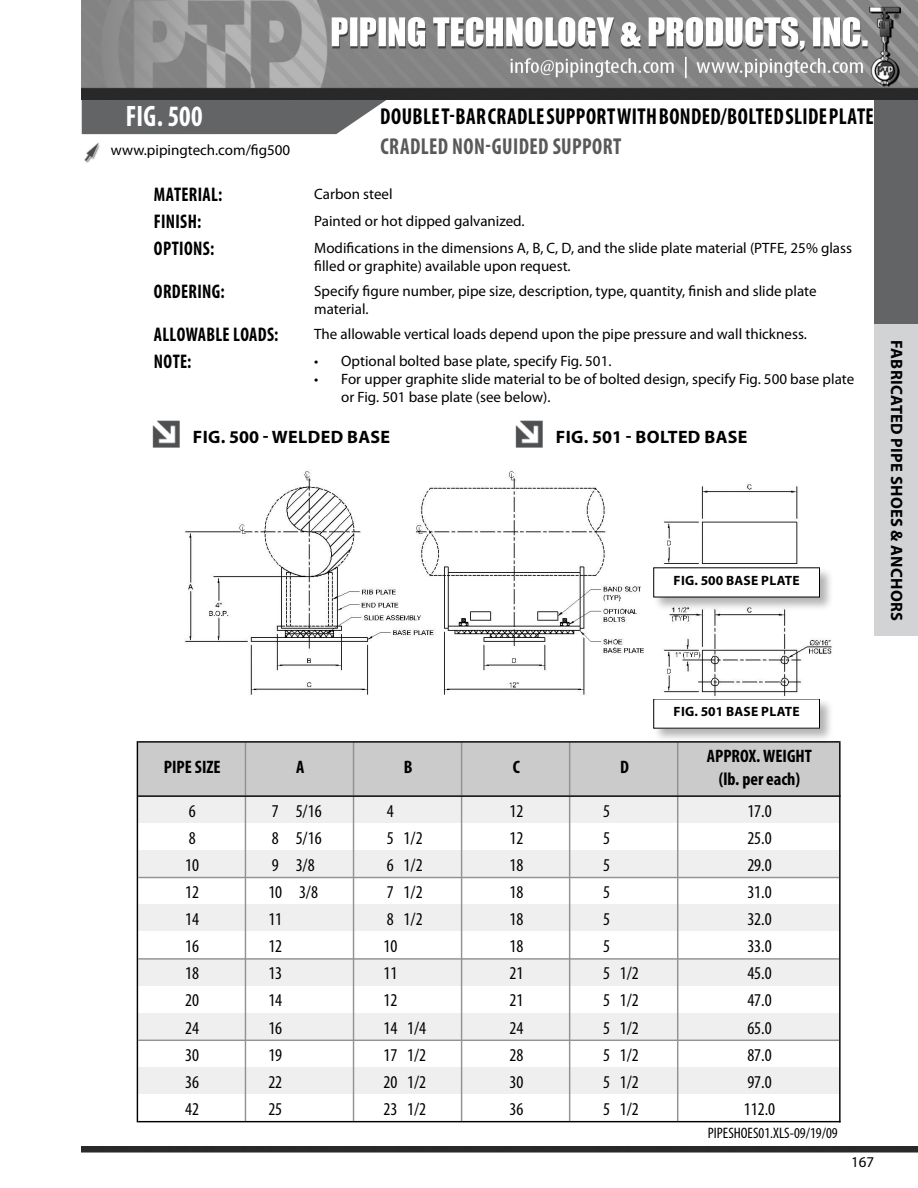
<style>
.page{position:relative;width:918px;height:1188px;background:#fff}
.page>*{position:absolute;margin:0;border:0;box-sizing:border-box;transform-origin:0 0}
.t1{font:700 condensed 29.7px "Myriad Pro";letter-spacing:.01em;color:#fff;scale:.91 1}
.t2{font:700 condensed 23.1px "Myriad Pro";letter-spacing:.02em;color:#000;scale:.91 1}
.t3{font:700 condensed 23.1px "Myriad Pro";letter-spacing:.02em;color:#58595b;scale:.91 1}
.t4{font:700 condensed 19.8px "Myriad Pro";letter-spacing:.02em;color:#000;scale:.91 1}
.t5{font:condensed 18.15px "Myriad Pro";color:#000}
.t6{font:700 condensed 18.15px/22.5px "Myriad Pro";color:#000;text-align:center}
.t7{font:700 18px "Myriad Pro";letter-spacing:.02em;color:#000}
.t8{font:700 16.5px "Myriad Pro";letter-spacing:.02em;color:#000}
.t9{font:condensed 15.15px "Myriad Pro";color:#000}
.t10{font:15px/18px "Myriad Pro";color:#000}
.t11{font:700 13.5px "Myriad Pro";letter-spacing:.02em;color:#000}
</style>
<div class="page">
<img style="left:81px;top:1146px;width:837px;height:7px">
<svg style="left:82px;top:100px;width:304px;height:34px;background:#6f7072"></svg>
<div style="left:874px;top:90px;width:44px;height:242px;background:#636466"></div>
<div style="left:874px;top:325px;width:44px;height:311px;background:#d1d3d4"></div>
<img style="left:82px;top:0;width:836px;height:100px">
<img style="left:84px;top:143px;width:16px;height:20px">
<div style="left:137px;top:742px;width:703px;height:54px;background:#cbcbcb"></div>
<div style="left:137px;top:796px;width:703px;height:27px;background:#efefef"></div>
<div style="left:137px;top:850px;width:703px;height:28px;background:#efefef"></div>
<div style="left:137px;top:905px;width:703px;height:27px;background:#efefef"></div>
<div style="left:137px;top:959px;width:703px;height:27px;background:#efefef"></div>
<div style="left:137px;top:1013px;width:703px;height:27px;background:#efefef"></div>
<div style="left:137px;top:1067px;width:703px;height:28px;background:#efefef"></div>
<hr style="left:245px;top:743px;width:1px;height:52px;background:#929292">
<hr style="left:353px;top:743px;width:1px;height:52px;background:#929292">
<hr style="left:461px;top:743px;width:1px;height:52px;background:#929292">
<hr style="left:569px;top:743px;width:1px;height:52px;background:#929292">
<hr style="left:677px;top:743px;width:1px;height:52px;background:#929292">
<hr style="left:137px;top:741px;width:1px;height:381px;background:#000">
<hr style="left:245px;top:797px;width:1px;height:324px;background:#929292">
<hr style="left:353px;top:797px;width:1px;height:324px;background:#929292">
<hr style="left:461px;top:797px;width:1px;height:324px;background:#929292">
<hr style="left:569px;top:797px;width:1px;height:324px;background:#929292">
<hr style="left:677px;top:797px;width:1px;height:324px;background:#929292">
<hr style="left:839px;top:743px;width:2px;height:379px;background:#000">
<hr style="left:138px;top:741px;width:703px;height:2px;background:#000">
<hr style="left:138px;top:795px;width:703px;height:2px;background:#000">
<hr style="left:138px;top:877px;width:701px;height:1px;background:#929292">
<hr style="left:138px;top:958px;width:701px;height:2px;background:#929292">
<hr style="left:138px;top:1040px;width:701px;height:1px;background:#929292">
<hr style="left:138px;top:1121px;width:703px;height:1px;background:#000">
<img style="left:152px;top:420px;width:28px;height:28px">
<img style="left:515px;top:420px;width:28px;height:28px">
<div style="left:653px;top:698px;width:181px;height:45px;background:#000;opacity:.3"></div>
<div style="left:654px;top:699px;width:165px;height:29px;background:#fff"></div>
<img style="left:185px;top:470px;width:647px;height:226px">
<div style="left:653px;top:567px;width:181px;height:45px;background:#000;opacity:.3"></div>
<div style="left:654px;top:568px;width:165px;height:29px;background:#fff"></div>
<h1 class="t1" style="left:126px;top:97px;width:86px">FIG. 500</h1>
<p class="t10" style="left:111px;top:141px;width:181px">www.pipingtech.com/fig500</p>
<h2 class="t2" style="left:380px;top:102px;width:544px">DOUBLE T-BAR CRADLE SUPPORT WITH BONDED/BOLTED SLIDE PLATE</h2>
<h2 class="t3" style="left:381px;top:132px;width:266px">CRADLED NON-GUIDED SUPPORT</h2>
<h3 class="t4" style="left:154px;top:182px;width:77px">MATERIAL:</h3>
<p class="t10" style="left:314px;top:185px;width:80px">Carbon steel</p>
<h3 class="t4" style="left:154px;top:209px;width:54px">FINISH:</h3>
<p class="t10" style="left:314px;top:212px;width:212px">Painted or hot dipped galvanized.</p>
<h3 class="t4" style="left:154px;top:236px;width:68px">OPTIONS:</h3>
<p class="t10" style="left:314px;top:239px;width:539px">Modifications in the dimensions A, B, C, D, and the slide plate material (PTFE, 25% glass filled or graphite) available upon request.</p>
<h3 class="t4" style="left:154px;top:279px;width:79px">ORDERING:</h3>
<p class="t10" style="left:314px;top:282px;width:504px">Specify figure number, pipe size, description, type, quantity, finish and slide plate material.</p>
<h3 class="t4" style="left:154px;top:322px;width:138px">ALLOWABLE LOADS:</h3>
<p class="t10" style="left:314px;top:324px;width:494px">The allowable vertical loads depend upon the pipe pressure and wall thickness.</p>
<h3 class="t4" style="left:154px;top:349px;width:43px">NOTE:</h3>
<p class="t10" style="left:314px;top:351px;width:299px">• Optional bolted base plate, specify Fig. 501.</p>
<p class="t10" style="left:341px;top:369px;width:515px;text-indent:-27px">• For upper graphite slide material to be of bolted design, specify Fig. 500 base plate or Fig. 501 base plate (see below).</p>
<p class="t7" style="left:193px;top:425px;width:199px">FIG. 500 - WELDED BASE</p>
<p class="t7" style="left:556px;top:425px;width:193px">FIG. 501 - BOLTED BASE</p>
<p class="t11" style="left:674px;top:572px;width:127px">FIG. 500 BASE PLATE</p>
<p class="t8" style="left:908px;top:340px;width:282px;rotate:90deg">FABRICATED PIPE SHOES &amp; ANCHORS</p>
<p class="t11" style="left:674px;top:703px;width:127px">FIG. 501 BASE PLATE</p>
<p class="t6" style="left:164px;top:756px;width:58px">PIPE SIZE</p>
<p class="t6" style="left:296px;top:756px;width:10px">A</p>
<p class="t6" style="left:404px;top:756px;width:10px">B</p>
<p class="t6" style="left:513px;top:756px;width:9px">C</p>
<p class="t6" style="left:620px;top:756px;width:10px">D</p>
<p class="t6" style="left:707px;top:745px;width:107px">APPROX. WEIGHT (lb. per each)</p>
<p class="t5" style="left:189px;top:800px;width:8px">6</p>
<p class="t5" style="left:272px;top:800px;width:51px">7 5/16</p>
<p class="t5" style="left:387px;top:800px;width:8px">4</p>
<p class="t5" style="left:509px;top:800px;width:15px">12</p>
<p class="t5" style="left:603px;top:800px;width:8px">5</p>
<p class="t5" style="left:747px;top:800px;width:26px">17.0</p>
<p class="t5" style="left:189px;top:827px;width:8px">8</p>
<p class="t5" style="left:272px;top:827px;width:51px">8 5/16</p>
<p class="t5" style="left:387px;top:827px;width:37px">5 1/2</p>
<p class="t5" style="left:509px;top:827px;width:15px">12</p>
<p class="t5" style="left:603px;top:827px;width:8px">5</p>
<p class="t5" style="left:747px;top:827px;width:26px">25.0</p>
<p class="t5" style="left:185px;top:854px;width:15px">10</p>
<p class="t5" style="left:272px;top:854px;width:44px">9 3/8</p>
<p class="t5" style="left:387px;top:854px;width:37px">6 1/2</p>
<p class="t5" style="left:509px;top:854px;width:15px">18</p>
<p class="t5" style="left:603px;top:854px;width:8px">5</p>
<p class="t5" style="left:747px;top:854px;width:26px">29.0</p>
<p class="t5" style="left:185px;top:881px;width:15px">12</p>
<p class="t5" style="left:268px;top:881px;width:51px">10 3/8</p>
<p class="t5" style="left:387px;top:881px;width:37px">7 1/2</p>
<p class="t5" style="left:509px;top:881px;width:15px">18</p>
<p class="t5" style="left:603px;top:881px;width:8px">5</p>
<p class="t5" style="left:747px;top:881px;width:26px">31.0</p>
<p class="t5" style="left:185px;top:908px;width:15px">14</p>
<p class="t5" style="left:268px;top:908px;width:15px">11</p>
<p class="t5" style="left:387px;top:908px;width:37px">8 1/2</p>
<p class="t5" style="left:509px;top:908px;width:15px">18</p>
<p class="t5" style="left:603px;top:908px;width:8px">5</p>
<p class="t5" style="left:747px;top:908px;width:26px">32.0</p>
<p class="t5" style="left:185px;top:935px;width:15px">16</p>
<p class="t5" style="left:268px;top:935px;width:15px">12</p>
<p class="t5" style="left:383px;top:935px;width:15px">10</p>
<p class="t5" style="left:509px;top:935px;width:15px">18</p>
<p class="t5" style="left:603px;top:935px;width:8px">5</p>
<p class="t5" style="left:747px;top:935px;width:26px">33.0</p>
<p class="t5" style="left:185px;top:962px;width:15px">18</p>
<p class="t5" style="left:268px;top:962px;width:15px">13</p>
<p class="t5" style="left:383px;top:962px;width:15px">11</p>
<p class="t5" style="left:509px;top:962px;width:15px">21</p>
<p class="t5" style="left:603px;top:962px;width:37px">5 1/2</p>
<p class="t5" style="left:747px;top:962px;width:26px">45.0</p>
<p class="t5" style="left:185px;top:989px;width:15px">20</p>
<p class="t5" style="left:268px;top:989px;width:15px">14</p>
<p class="t5" style="left:383px;top:989px;width:15px">12</p>
<p class="t5" style="left:509px;top:989px;width:15px">21</p>
<p class="t5" style="left:603px;top:989px;width:37px">5 1/2</p>
<p class="t5" style="left:747px;top:989px;width:26px">47.0</p>
<p class="t5" style="left:185px;top:1017px;width:15px">24</p>
<p class="t5" style="left:268px;top:1017px;width:15px">16</p>
<p class="t5" style="left:383px;top:1017px;width:44px">14 1/4</p>
<p class="t5" style="left:509px;top:1017px;width:15px">24</p>
<p class="t5" style="left:603px;top:1017px;width:37px">5 1/2</p>
<p class="t5" style="left:747px;top:1017px;width:26px">65.0</p>
<p class="t5" style="left:185px;top:1044px;width:15px">30</p>
<p class="t5" style="left:268px;top:1044px;width:15px">19</p>
<p class="t5" style="left:383px;top:1044px;width:44px">17 1/2</p>
<p class="t5" style="left:509px;top:1044px;width:15px">28</p>
<p class="t5" style="left:603px;top:1044px;width:37px">5 1/2</p>
<p class="t5" style="left:747px;top:1044px;width:26px">87.0</p>
<p class="t5" style="left:185px;top:1071px;width:15px">36</p>
<p class="t5" style="left:268px;top:1071px;width:15px">22</p>
<p class="t5" style="left:383px;top:1071px;width:44px">20 1/2</p>
<p class="t5" style="left:509px;top:1071px;width:15px">30</p>
<p class="t5" style="left:603px;top:1071px;width:37px">5 1/2</p>
<p class="t5" style="left:747px;top:1071px;width:26px">97.0</p>
<p class="t5" style="left:185px;top:1098px;width:15px">42</p>
<p class="t5" style="left:268px;top:1098px;width:15px">25</p>
<p class="t5" style="left:383px;top:1098px;width:44px">23 1/2</p>
<p class="t5" style="left:509px;top:1098px;width:15px">36</p>
<p class="t5" style="left:603px;top:1098px;width:37px">5 1/2</p>
<p class="t5" style="left:744px;top:1098px;width:33px">112.0</p>
<p class="t9" style="left:708px;top:1123px;width:131px">PIPESHOES01.XLS-09/19/09</p>
<p class="t10" style="left:851px;top:1153px;width:25px">167</p>
</div>
